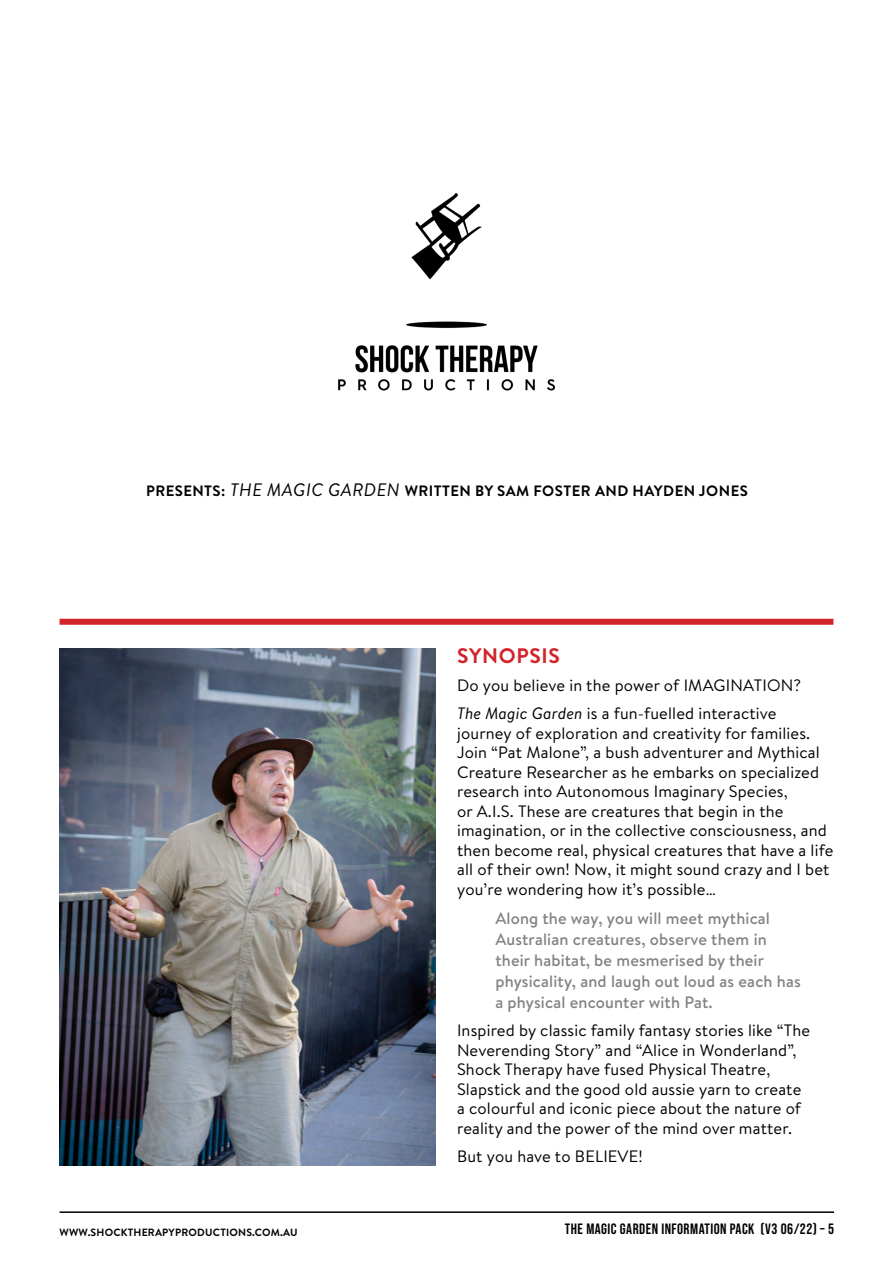
<style>
.page{position:relative;width:893px;height:1263px;background:#fff}
.page>*{position:absolute;margin:0;border:0;box-sizing:border-box;transform-origin:0 0}
.Header__brandon__CON{font:700 21px "Brandon Text";letter-spacing:.03em;color:#d2232a}
.Body{font:16.5px/19.5px "Brandon Text";letter-spacing:.01em;color:#000}
.Pull_quote{font:500 16.5px/21px "Brandon Text";letter-spacing:.01em;color:#808285}
.Header__brandon{font:700 15px "Brandon Text";letter-spacing:.03em;color:#000}
.t1{font:15px "Bebas Neue";letter-spacing:.03em;color:#000}
.t2{font:700 10.5px "Brandon Text";letter-spacing:.02em;color:#000}
.s1{font-weight:400;font-style:italic;font-size:18px}
.s2{font-style:italic}
</style>
<div class="page">
<hr style="left:60px;top:1211px;width:774px;height:2px;background:#000">
<img style="left:338px;top:193px;width:218px;height:198px">
<div style="left:60px;top:619px;width:773px;height:6px;background:#d2232a"></div>
<img style="left:60px;top:648px;width:376px;height:518px">
<p class="Header__brandon" style="left:146px;top:480px;width:603px">PRESENTS: <span class="s1">THE MAGIC GARDEN</span> WRITTEN BY SAM FOSTER AND HAYDEN JONES</p>
<p class="Header__brandon__CON" style="left:457px;top:641px;width:104px">SYNOPSIS</p>
<p class="Body" style="left:457px;top:675px;width:346px">Do you believe in the power of IMAGINATION?</p>
<p class="Body" style="left:457px;top:703px;width:378px"><span class="s2">The Magic Garden</span> is a fun-fuelled interactive journey of exploration and creativity for families.<br>Join “Pat Malone”, a bush adventurer and Mythical Creature Researcher as he embarks on specialized research into Autonomous Imaginary Species,<br>or A.I.S. These are creatures that begin in the imagination, or in the collective consciousness, and then become real, physical creatures that have a life all of their own! Now, it might sound crazy and I bet you’re wondering how it’s possible…</p>
<p class="Pull_quote" style="left:495px;top:907px;width:307px">Along the way, you will meet mythical Australian creatures, observe them in their habitat, be mesmerised by their physicality, and laugh out loud as each has a physical encounter with Pat.</p>
<p class="Body" style="left:457px;top:1020px;width:355px">Inspired by classic family fantasy stories like “The Neverending Story” and “Alice in Wonderland”, Shock Therapy have fused Physical Theatre, Slapstick and the good old aussie yarn to create a colourful and iconic piece about the nature of reality and the power of the mind over matter.</p>
<p class="Body" style="left:457px;top:1145px;width:187px">But you have to BELIEVE!</p>
<p class="t2" style="left:60px;top:1225px;width:239px">WWW.SHOCKTHERAPYPRODUCTIONS.COM.AU</p>
<p class="t1" style="left:565px;top:1220px;width:271px">THE MAGIC GARDEN INFORMATION PACK (V3 06/22) – 5</p>
</div>
